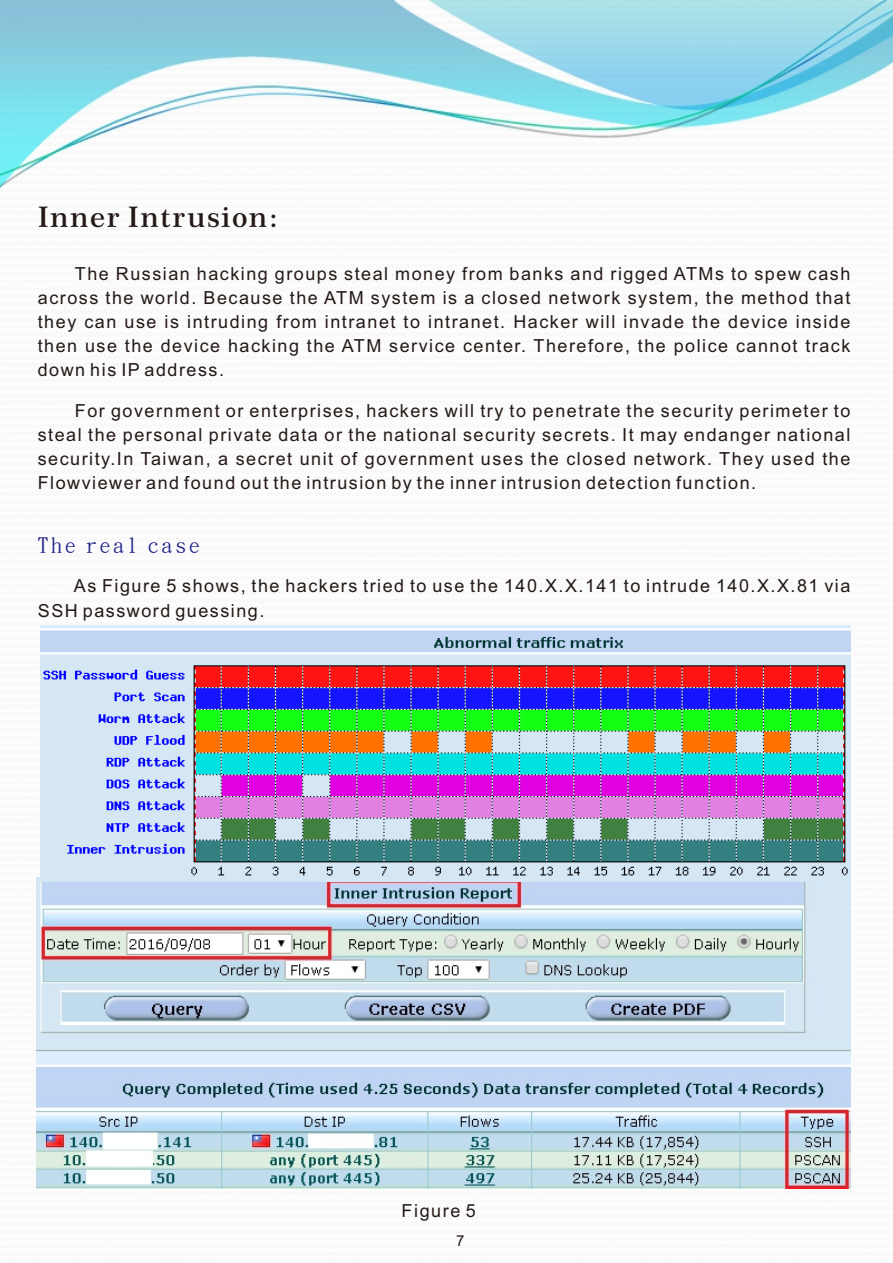
<style>
.page{position:relative;width:893px;height:1263px;background:#fff}
.page>*{position:absolute;margin:0;border:0;box-sizing:border-box;transform-origin:0 0}
.t1{font:600 28.5px "Century 751 BT";letter-spacing:.06em;color:#231916}
.t2{font:21px "DF Kai Shu SB Estd BF";letter-spacing:.15em;color:#1e2188}
.t3{font:18px/24.2px "Arial";letter-spacing:.085em;color:#231916;text-align:justify}
.t4{font:15px "Arial";color:#231916}
</style>
<div class="page">
<img style="left:0;top:0;width:892px;height:1189px">
<img style="left:37px;top:878px;width:813px;height:310px">
<img style="left:41px;top:626px;width:809px;height:255px">
<h1 class="t1" style="left:38px;top:205px;width:242px">Inner Intrusion:</h1>
<p class="t3" style="left:38px;top:263px;width:814px;text-indent:37px">The Russian hacking groups steal money from banks and rigged ATMs to spew cash across the world. Because the ATM system is a closed network system, the method that they can use is intruding from intranet to intranet. Hacker will invade the device inside then use the device hacking the ATM service center. Therefore, the police cannot track down his IP address.</p>
<p class="t3" style="left:38px;top:400px;width:814px;text-indent:37px">For government or enterprises, hackers will try to penetrate the security perimeter to steal the personal private data or the national security secrets. It may endanger national security.In Taiwan, a secret unit of government uses the closed network. They used the Flowviewer and found out the intrusion by the inner intrusion detection function.</p>
<p class="t2" style="left:38px;top:535px;width:163px">The real case</p>
<p class="t3" style="left:38px;top:576px;width:814px;text-indent:36px">As Figure 5 shows, the hackers tried to use the 140.X.X.141 to intrude 140.X.X.81 via<br>SSH password guessing.</p>
<p class="t3" style="left:402px;top:1200px;width:76px">Figure 5</p>
<p class="t4" style="left:456px;top:1235px;width:10px">7</p>
</div>
